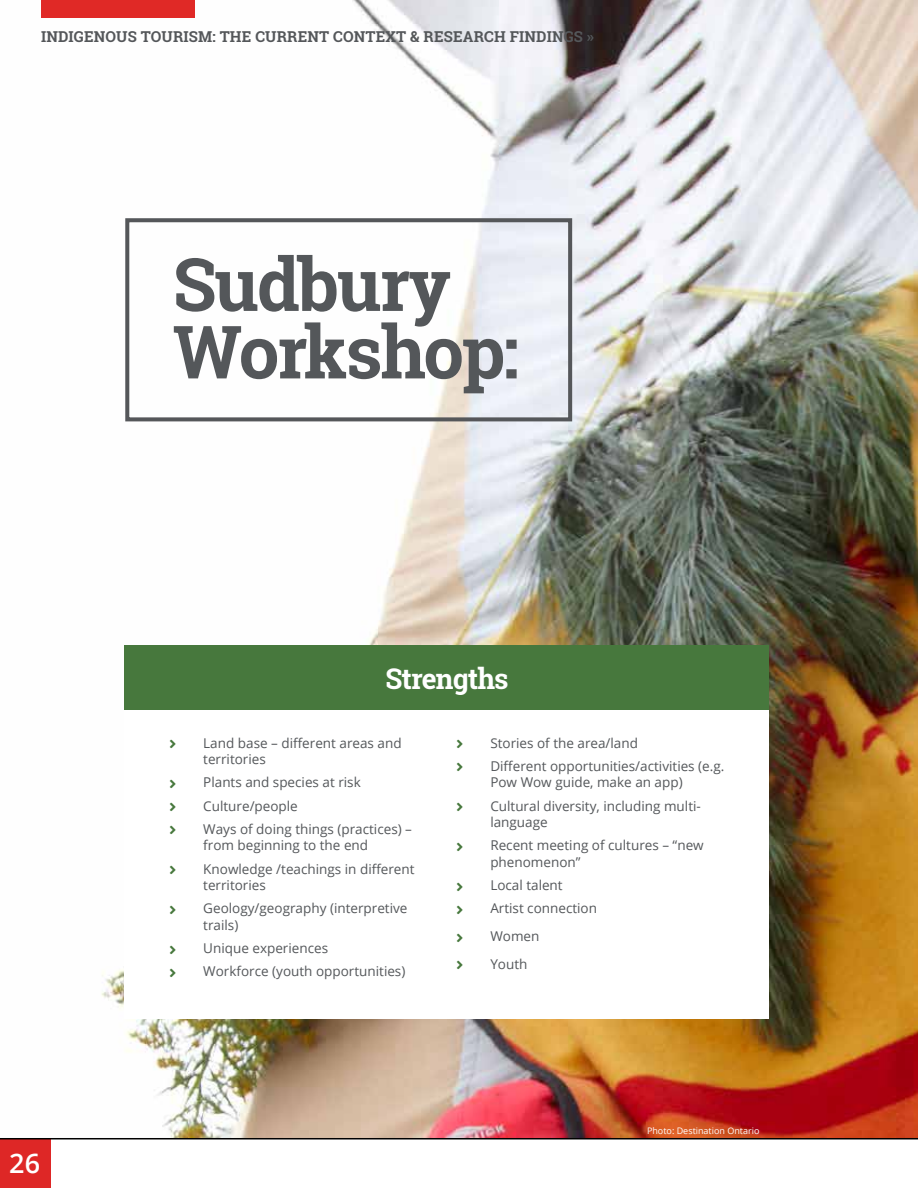
<style>
.page{position:relative;width:918px;height:1188px;background:#fff}
.page>*{position:absolute;margin:0;border:0;box-sizing:border-box;transform-origin:0 0}
.t1{font:700 73.5px/67.5px "Roboto Slab";letter-spacing:-.03em;color:#54575a}
.t2{font:700 28.5px "Roboto Slab";letter-spacing:-.03em;color:#fff}
.t3{font:600 27px "Open Sans";color:#fff}
.t4{font:700 15px "Roboto Slab";letter-spacing:.01em;color:#54575a}
.t5{font:13.5px/16.5px "Open Sans";color:#54575a}
.t6{font:13.5px "Font Awesome 5 Free Solid";color:#47783d}
.t7{font:9px "Open Sans";color:#fff}
</style>
<div class="page">
<img style="left:41px;top:0;width:877px;height:1138px">
<div style="left:41px;top:0;width:153px;height:17px;background:#e02926"></div>
<div style="left:125px;top:710px;width:644px;height:308px;background:#fff"></div>
<div style="left:125px;top:645px;width:644px;height:65px;background:#47783d"></div>
<div style="left:125px;top:218px;width:447px;height:203px;border:4px solid #55575a"></div>
<div style="left:0;top:1139px;width:51px;height:49px;background:#de2726"></div>
<hr style="left:0;top:1138px;width:918px;height:1px;background:#000">
<p class="t4" style="left:41px;top:27px;width:555px">INDIGENOUS TOURISM: THE CURRENT CONTEXT &amp; RESEARCH FINDINGS »</p>
<h1 class="t1" style="left:173px;top:250px;width:348px">Sudbury<br>Workshop:</h1>
<h2 class="t2" style="left:386px;top:659px;width:125px">Strengths</h2>
<h3 class="t3" style="left:9px;top:1145px;width:32px">26</h3>
<p class="t6" style="left:170px;top:737px;width:8px">■●▼</p>
<p class="t5" style="left:203px;top:734px;width:200px">Land base – different areas and territories</p>
<p class="t6" style="left:170px;top:777px;width:8px">■●▼</p>
<p class="t5" style="left:203px;top:774px;width:159px">Plants and species at risk</p>
<p class="t6" style="left:170px;top:800px;width:8px">■●▼</p>
<p class="t5" style="left:203px;top:797px;width:96px">Culture/people</p>
<p class="t6" style="left:170px;top:824px;width:8px">■●▼</p>
<p class="t5" style="left:203px;top:820px;width:210px">Ways of doing things (practices) – from beginning to the end</p>
<p class="t6" style="left:170px;top:863px;width:8px">■●▼</p>
<p class="t5" style="left:203px;top:860px;width:213px">Knowledge /teachings in different territories</p>
<p class="t6" style="left:170px;top:903px;width:8px">■●▼</p>
<p class="t5" style="left:203px;top:900px;width:206px">Geology/geography (interpretive trails)</p>
<p class="t6" style="left:170px;top:943px;width:8px">■●▼</p>
<p class="t5" style="left:203px;top:940px;width:126px">Unique experiences</p>
<p class="t6" style="left:170px;top:966px;width:8px">■●▼</p>
<p class="t5" style="left:203px;top:963px;width:204px">Workforce (youth opportunities)</p>
<p class="t6" style="left:457px;top:737px;width:8px">■●▼</p>
<p class="t5" style="left:490px;top:734px;width:149px">Stories of the area/land</p>
<p class="t6" style="left:457px;top:761px;width:8px">■●▼</p>
<p class="t5" style="left:490px;top:757px;width:236px">Different opportunities/activities (e.g.<br>Pow Wow guide, make an app)</p>
<p class="t6" style="left:457px;top:800px;width:8px">■●▼</p>
<p class="t5" style="left:490px;top:797px;width:212px">Cultural diversity, including multi&shy;language</p>
<p class="t6" style="left:457px;top:840px;width:8px">■●▼</p>
<p class="t5" style="left:490px;top:837px;width:215px">Recent meeting of cultures – “new phenomenon”</p>
<p class="t6" style="left:457px;top:880px;width:8px">■●▼</p>
<p class="t5" style="left:490px;top:877px;width:74px">Local talent</p>
<p class="t6" style="left:457px;top:903px;width:8px">■●▼</p>
<p class="t5" style="left:490px;top:900px;width:108px">Artist connection</p>
<p class="t6" style="left:457px;top:931px;width:8px">■●▼</p>
<p class="t5" style="left:490px;top:928px;width:51px">Women</p>
<p class="t6" style="left:457px;top:959px;width:8px">■●▼</p>
<p class="t5" style="left:490px;top:955px;width:39px">Youth</p>
<p class="t7" style="left:647px;top:1125px;width:114px">Photo: Destination Ontario</p>
</div>
